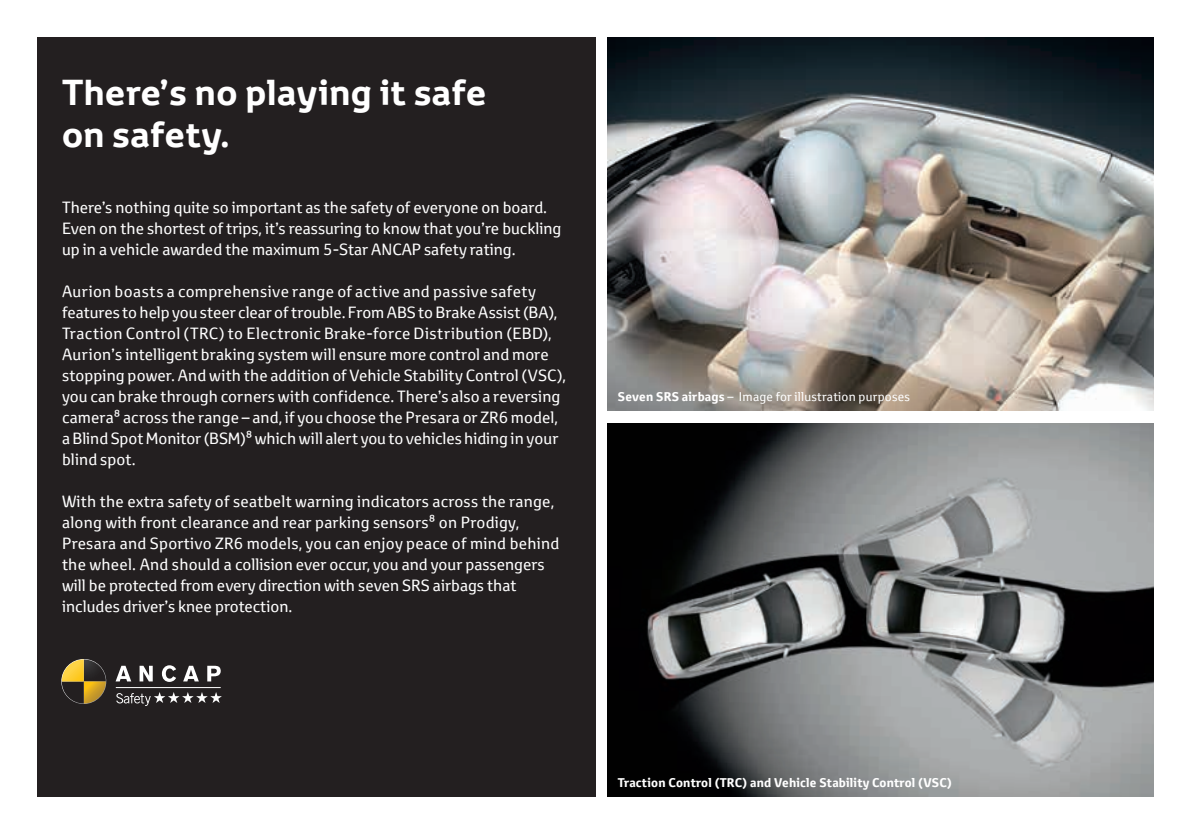
<style>
.page{position:relative;width:1191px;height:834px;background:#fff}
.page>*{position:absolute;margin:0;border:0;box-sizing:border-box;transform-origin:0 0}
.Multi-Column_Body_Bl{font:700 35px/42px "Toyota Display";letter-spacing:.015em;color:#fff}
.Multi-Column_Body_Bl-2{font:15.75px/21px "Toyota Text";letter-spacing:.005em;color:#fff}
.t1{font:700 12.25px "Toyota Text";letter-spacing:.015em;color:#fff}
.t2{font:12.25px "Toyota Text";letter-spacing:.015em;color:#fff}
.s1{font-weight:700}
</style>
<div class="page">
<img style="left:608px;top:37px;width:545px;height:373px">
<div style="left:37px;top:37px;width:558px;height:759px;background:#231f20"></div>
<img style="left:608px;top:423px;width:545px;height:373px">
<svg style="left:116px;top:665px;width:15px;height:16px"></svg>
<svg style="left:140px;top:665px;width:13px;height:16px"></svg>
<svg style="left:162px;top:665px;width:14px;height:16px"></svg>
<svg style="left:183px;top:665px;width:16px;height:16px"></svg>
<svg style="left:207px;top:665px;width:14px;height:16px"></svg>
<hr style="left:116px;top:687px;width:105px;height:1px;background:#fff">
<svg style="left:62px;top:659px;width:44px;height:44px"></svg>
<svg style="left:116px;top:692px;width:106px;height:13px"></svg>
<p class="Multi-Column_Body_Bl" style="left:62px;top:71px;width:426px">There’s no playing it safe on safety.</p>
<p class="Multi-Column_Body_Bl-2" style="left:62px;top:196px;width:501px">There’s nothing quite so important as the safety of everyone on board.<br>Even on the shortest of trips, it’s reassuring to know that you’re buckling up in a vehicle awarded the maximum 5-Star ANCAP safety rating.</p>
<p class="Multi-Column_Body_Bl-2" style="left:62px;top:280px;width:505px">Aurion boasts a comprehensive range of active and passive safety features to help you steer clear of trouble. From ABS to Brake Assist (BA), Traction Control (TRC) to Electronic Brake-force Distribution (EBD), Aurion’s intelligent braking system will ensure more control and more stopping power. And with the addition of Vehicle Stability Control (VSC), you can brake through corners with confidence. There’s also a reversing camera8 across the range – and, if you choose the Presara or ZR6 model, a Blind Spot Monitor (BSM)8 which will alert you to vehicles hiding in your blind spot.</p>
<p class="Multi-Column_Body_Bl-2" style="left:62px;top:490px;width:499px">With the extra safety of seatbelt warning indicators across the range, along with front clearance and rear parking sensors8 on Prodigy, Presara and Sportivo ZR6 models, you can enjoy peace of mind behind the wheel. And should a collision ever occur, you and your passengers will be protected from every direction with seven SRS airbags that includes driver’s knee protection.</p>
<p class="t2" style="left:618px;top:388px;width:294px"><span class="s1">Seven SRS airbags</span> – Image for illustration purposes</p>
<p class="t1" style="left:618px;top:774px;width:336px">Traction Control (TRC) and Vehicle Stability Control (VSC)</p>
</div>
